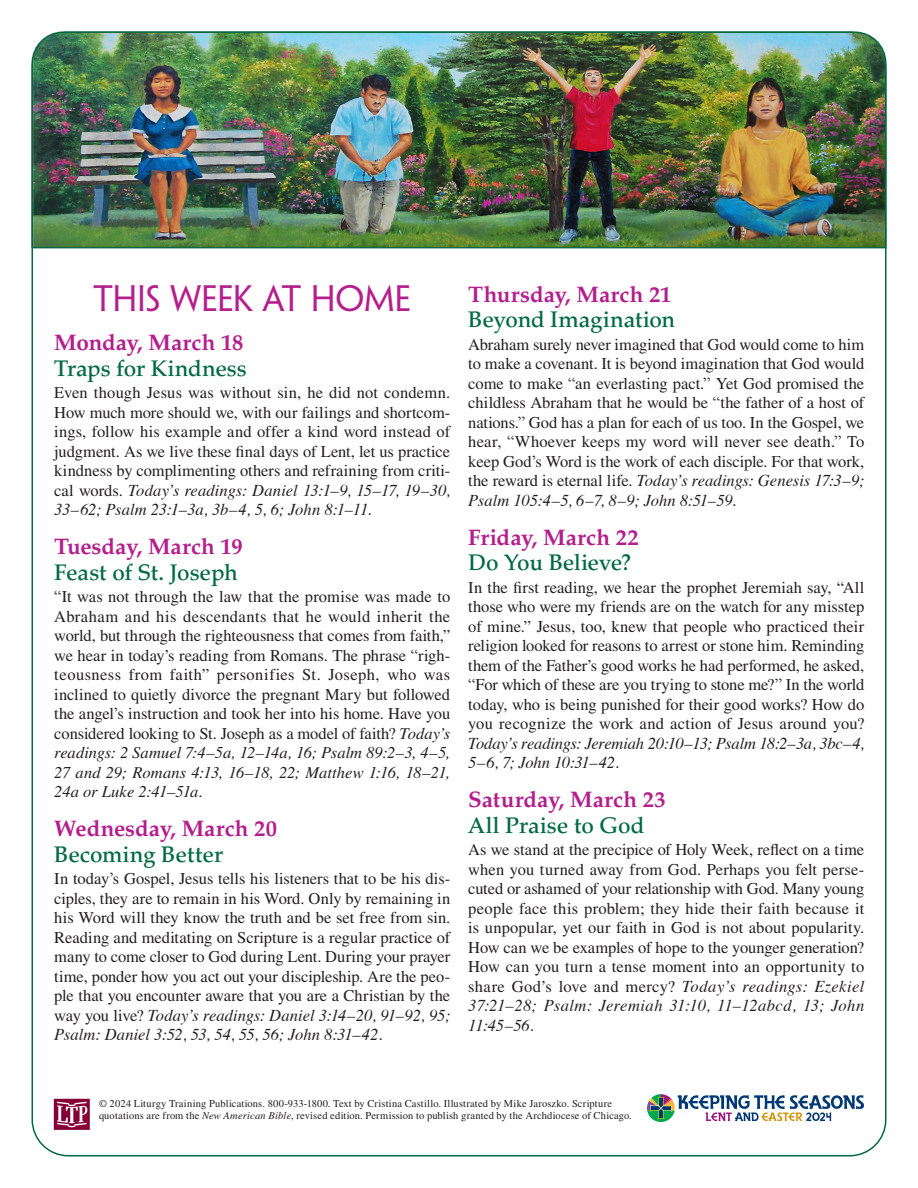
<style>
.page{position:relative;width:918px;height:1188px;background:#fff}
.page>*{position:absolute;margin:0;border:0;box-sizing:border-box;transform-origin:0 0}
.sect1__back_LENT{font:33px "Penumbra Flare Std";letter-spacing:-.01em;color:#b41e8d}
.h1__back_LENT{font:700 22.5px "Palatino LT Std";color:#b41e8d}
.h2__back_ALL{font:500 22.5px "Palatino LT Std";letter-spacing:-.005em;color:#026a43}
.para__back{font:16.5px/19.5px "Times LT Std";color:#231f20;text-align:justify}
.t1{font:10.5px/12px "Times LT Std";letter-spacing:.015em;color:#231f20}
.s1{font-family:"Times";font-style:italic}
.s2{font-family:"Times New Roman"}
.s3{font-style:italic}
</style>
<div class="page">
<img style="left:31px;top:31px;width:856px;height:218px">
<svg style="left:54px;top:1099px;width:36px;height:31px"></svg>
<svg style="left:647px;top:1094px;width:217px;height:28px"></svg>
<p class="sect1__back_LENT" style="left:94px;top:279px;width:319px">THIS WEEK AT HOME</p>
<p class="h1__back_LENT" style="left:54px;top:330px;width:190px">Monday, March 18</p>
<p class="h2__back_ALL" style="left:54px;top:355px;width:194px">Traps for Kindness</p>
<p class="para__back" style="left:54px;top:383px;width:398px">Even though Jesus was without sin, he did not condemn.<br>How much more should we, with our failings and shortcom&shy;ings, follow his example and offer a kind word instead of judgment. As we live these final days of Lent, let us practice kindness by complimenting others and refraining from criti&shy;cal words. <span class="s1">Today’s readings: Daniel 13:1–9, 15–17, 19–30, 33–62; Psalm 23:1–3a, 3b–4, 5, 6; John 8:1–11.</span></p>
<p class="h1__back_LENT" style="left:54px;top:534px;width:190px">Tuesday, March 19</p>
<p class="h2__back_ALL" style="left:54px;top:559px;width:185px">Feast of St. Joseph</p>
<p class="para__back" style="left:54px;top:587px;width:398px"><span class="s2">“</span>It was not through the law that the promise was made to Abraham and his descendants that he would inherit the world, but through the righteousness that comes from faith,” we hear in today’s reading from Romans. The phrase <span class="s2">“</span>righ&shy;teousness from faith” personifies St. Joseph, who was inclined to quietly divorce the pregnant Mary but followed the angel<span class="s2">’</span>s instruction and took her into his home. Have you considered looking to St. Joseph as a model of faith? <span class="s3">Today’s readings: 2 Samuel 7:4–5a, 12–14a, 16; Psalm 89:2–3, 4–5, 27 and 29; Romans 4:13, 16–18, 22; Matthew 1:16, 18–21, 24a or Luke 2:41–51a.</span></p>
<p class="h1__back_LENT" style="left:54px;top:816px;width:224px">Wednesday, March 20</p>
<p class="h2__back_ALL" style="left:54px;top:841px;width:170px">Becoming Better</p>
<p class="para__back" style="left:54px;top:869px;width:398px">In today<span class="s2">’</span>s Gospel, Jesus tells his listeners that to be his dis&shy;ciples, they are to remain in his Word. Only by remaining in his Word will they know the truth and be set free from sin.<br>Reading and meditating on Scripture is a regular practice of many to come closer to God during Lent. During your prayer time, ponder how you act out your discipleship. Are the peo&shy;ple that you encounter aware that you are a Christian by the way you live? <span class="s1">Today’s readings: Daniel 3:14–20, 91–92, 95; Psalm: Daniel 3:52, 53, 54, 55, 56; John 8:31–42.</span></p>
<p class="h1__back_LENT" style="left:468px;top:281px;width:205px">Thursday, March 21</p>
<p class="h2__back_ALL" style="left:468px;top:307px;width:209px">Beyond Imagination</p>
<p class="para__back" style="left:468px;top:334px;width:398px">Abraham surely never imagined that God would come to him to make a covenant. It is beyond imagination that God would come to make <span class="s2">“</span>an everlasting pact.<span class="s2">”</span> Yet God promised the childless Abraham that he would be <span class="s2">“</span>the father of a host of nations.<span class="s2">”</span> God has a plan for each of us too. In the Gospel, we hear, <span class="s2">“</span>Whoever keeps my word will never see death.<span class="s2">”</span> To keep God<span class="s2">’</span>s Word is the work of each disciple. For that work, the reward is eternal life. <span class="s1">Today’s readings: Genesis 17:3–9; Psalm 105:4–5, 6–7, 8–9; John 8:51–59.</span></p>
<p class="h1__back_LENT" style="left:468px;top:524px;width:172px">Friday, March 22</p>
<p class="h2__back_ALL" style="left:468px;top:550px;width:165px">Do You Believe?</p>
<p class="para__back" style="left:468px;top:577px;width:398px">In the first reading, we hear the prophet Jeremiah say, “All those who were my friends are on the watch for any misstep of mine.” Jesus, too, knew that people who practiced their religion looked for reasons to arrest or stone him. Reminding them of the Father’s good works he had performed, he asked, <span class="s2">“</span>For which of these are you trying to stone me?<span class="s2">”</span> In the world today, who is being punished for their good works? How do you recognize the work and action of Jesus around you?<br><span class="s1">Today’s readings: Jeremiah 20:10–13; Psalm 18:2–3a, 3bc–4, 5–6, 7; John 10:31–42.</span></p>
<p class="h1__back_LENT" style="left:468px;top:787px;width:199px">Saturday, March 23</p>
<p class="h2__back_ALL" style="left:468px;top:812px;width:177px">All Praise to God</p>
<p class="para__back" style="left:468px;top:840px;width:398px">As we stand at the precipice of Holy Week, reflect on a time when you turned away from God. Perhaps you felt perse&shy;cuted or ashamed of your relationship with God. Many young people face this problem; they hide their faith because it is unpopular, yet our faith in God is not about popularity.<br>How can we be examples of hope to the younger generation?<br>How can you turn a tense moment into an opportunity to share God’s love and mercy? <span class="s1">Today’s readings: Ezekiel 37:21–28; Psalm: Jeremiah 31:10, 11–12abcd, 13; John 11:45–56.</span></p>
<p class="t1" style="left:99px;top:1097px;width:534px">© 2024 Liturgy Training Publications. 800-933-1800. Text by Cristina Castillo. Illustrated by Mike Jaroszko. Scripture quotations are from the <span class="s3">New American Bible</span>, revised edition. Permission to publish granted by the Archdiocese of Chicago.</p>
</div>
